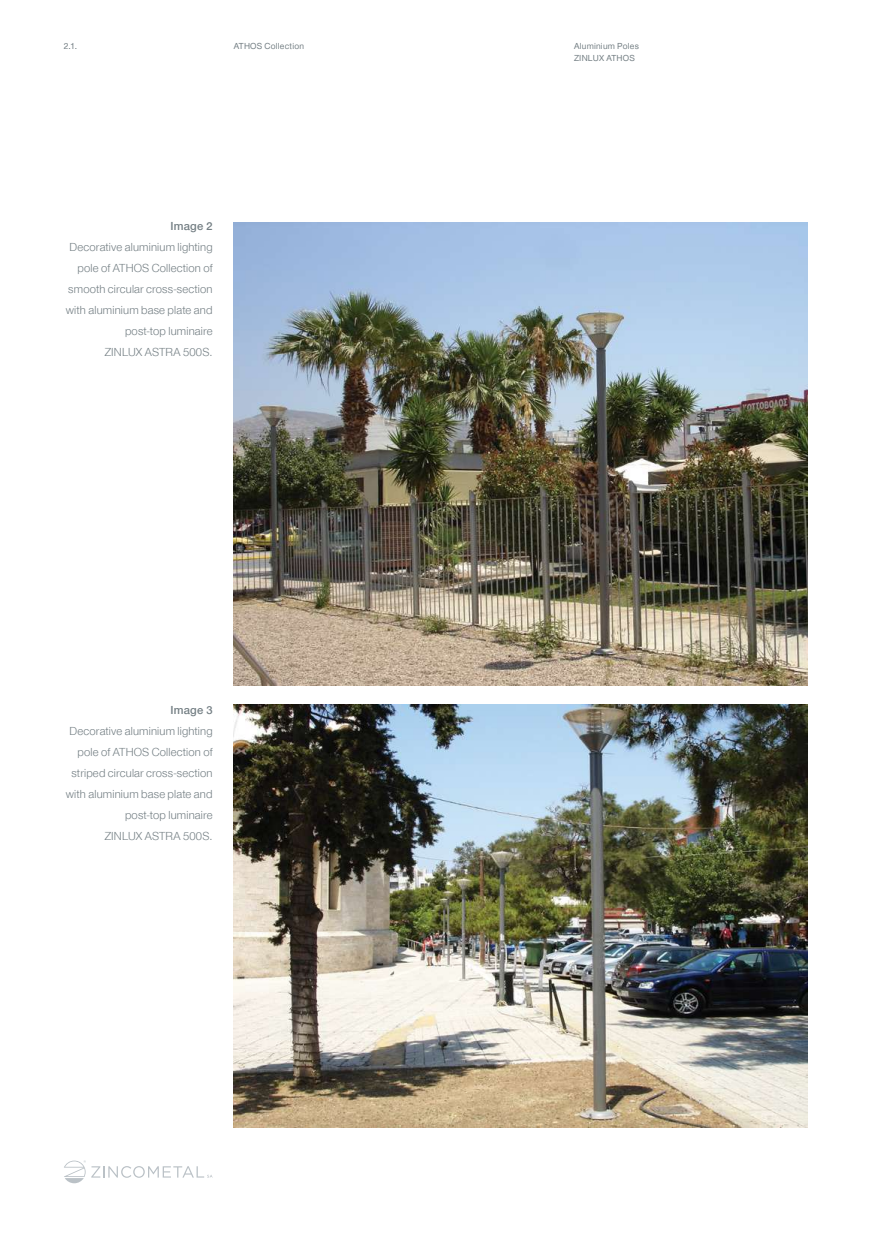
<style>
.page{position:relative;width:893px;height:1234px;background:#fff}
.page>*{position:absolute;margin:0;border:0;box-sizing:border-box;transform-origin:0 0}
.t1{font:12px/21px "MC Neue 06";letter-spacing:.015em;color:#737e83;text-align:right}
.t2{font:600 12px "MC Neue 09";letter-spacing:.015em;color:#737e83}
.t3{font:9px/12px "MC Neue 08";letter-spacing:.025em;color:#737e83}
</style>
<div class="page">
<svg style="left:64px;top:1160px;width:149px;height:22px"></svg>
<img style="left:234px;top:222px;width:574px;height:463px">
<img style="left:234px;top:704px;width:574px;height:423px">
<p class="t3" style="left:64px;top:40px;width:15px">2.1.</p>
<p class="t3" style="left:234px;top:40px;width:72px">ATHOS Collection</p>
<p class="t3" style="left:574px;top:40px;width:66px">Aluminium Poles<br>ZINLUX ATHOS</p>
<p class="t2" style="left:170px;top:220px;width:44px">Image 2</p>
<p class="t1" style="left:66px;top:237px;width:148px">Decorative aluminium lighting pole of ATHOS Collection of smooth circular cross-section with aluminium base plate and post-top luminaire<br>ZINLUX ASTRA 500S.</p>
<p class="t2" style="left:170px;top:703px;width:44px">Image 3</p>
<p class="t1" style="left:66px;top:720px;width:148px">Decorative aluminium lighting pole of ATHOS Collection of striped circular cross-section with aluminium base plate and post-top luminaire<br>ZINLUX ASTRA 500S.</p>
</div>
